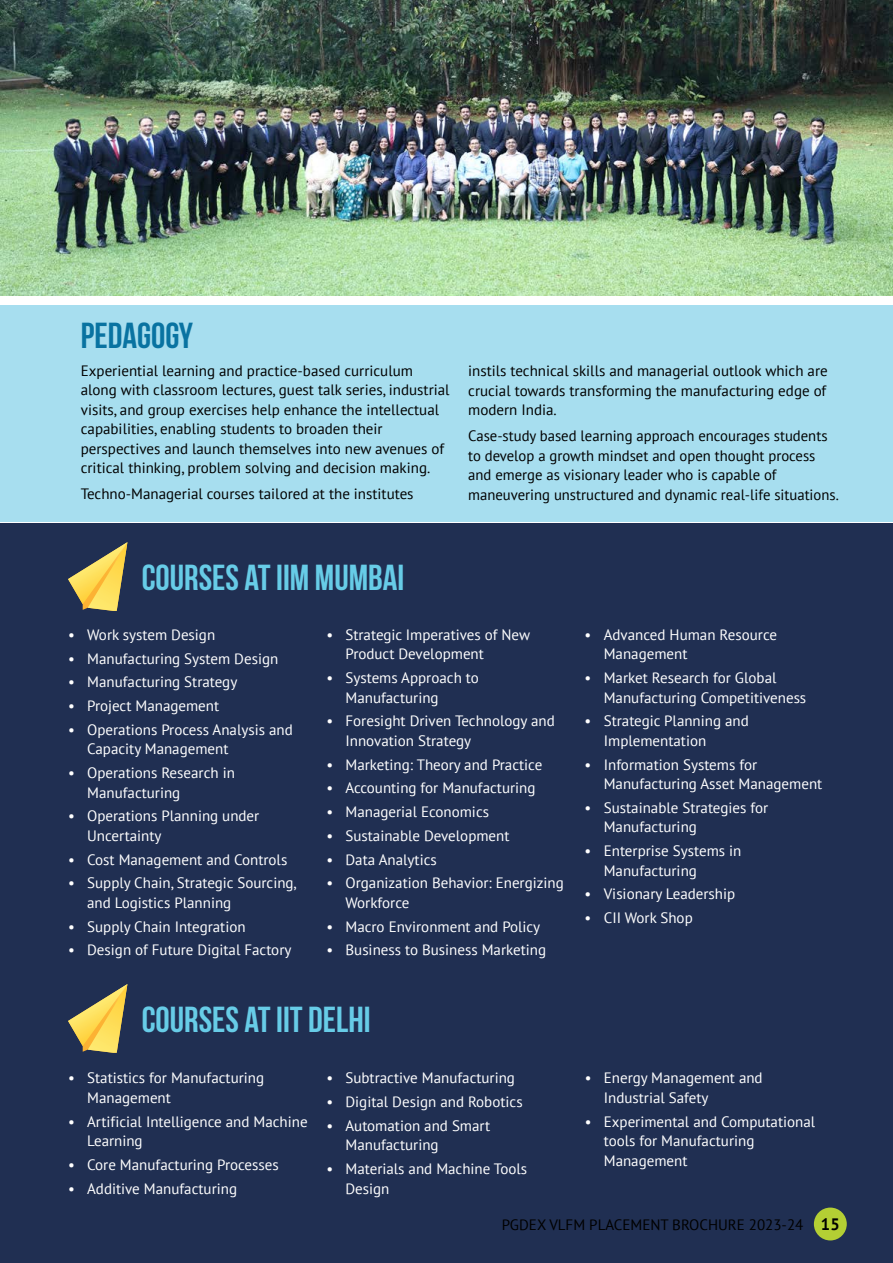
<style>
.page{position:relative;width:893px;height:1263px;background:#fff}
.page>*{position:absolute;margin:0;border:0;box-sizing:border-box;transform-origin:0 0}
.t1{font:700 36px "Bebas Neue";color:#67cce7}
.t2{font:700 36px "Bebas Neue";color:#0973a1}
.t3{font:15px/19.5px "PT Sans";color:#fff}
.t4{font:15px/19.5px "PT Sans";color:#000}
.s1{font-weight:700;font-size:16.5px}
</style>
<div class="page">
<hr style="left:0;top:68px;width:1px;height:78px;background:#0973a1">
<div style="left:0;top:523px;width:893px;height:740px;background:#202f52"></div>
<div style="left:0;top:305px;width:893px;height:217px;background:#a7deef"></div>
<svg style="left:68px;top:542px;width:59px;height:69px"></svg>
<svg style="left:68px;top:984px;width:59px;height:69px"></svg>
<img style="left:1px;top:0;width:892px;height:295px">
<div style="left:814px;top:1207px;width:33px;height:33px;background:#b4cf34;border-radius:50%"></div>
<h1 class="t2" style="left:81px;top:315px;width:114px">PEDAGOGY</h1>
<p class="t4" style="left:81px;top:360px;width:370px">Experiential learning and practice-based curriculum along with classroom lectures, guest talk series, industrial visits, and group exercises help enhance the intellectual capabilities, enabling students to broaden their perspectives and launch themselves into new avenues of critical thinking, problem solving and decision making.</p>
<p class="t4" style="left:81px;top:484px;width:334px">Techno-Managerial courses tailored at the institutes</p>
<p class="t4" style="left:468px;top:361px;width:361px;text-align:justify">instils technical skills and managerial outlook which are crucial towards transforming the manufacturing edge of modern India.</p>
<p class="t4" style="left:468px;top:426px;width:372px">Case-study based learning approach encourages students to develop a growth mindset and open thought process and emerge as visionary leader who is capable of maneuvering unstructured and dynamic real-life situations.</p>
<h1 class="t1" style="left:142px;top:558px;width:264px">COURSES AT IIM MUMBAI</h1>
<p class="t3" style="left:68px;top:624px;width:149px">• Work system Design</p>
<p class="t3" style="left:68px;top:648px;width:212px">• Manufacturing System Design</p>
<p class="t3" style="left:68px;top:672px;width:171px">• Manufacturing Strategy</p>
<p class="t3" style="left:68px;top:696px;width:153px">• Project Management</p>
<p class="t3" style="left:87px;top:719px;width:207px;text-indent:-19px">• Operations Process Analysis and<br>Capacity Management</p>
<p class="t3" style="left:87px;top:763px;width:149px;text-indent:-19px">• Operations Research in<br>Manufacturing</p>
<p class="t3" style="left:87px;top:806px;width:174px;text-indent:-19px">• Operations Planning under<br>Uncertainty</p>
<p class="t3" style="left:68px;top:849px;width:221px">• Cost Management and Controls</p>
<p class="t3" style="left:87px;top:873px;width:211px;text-indent:-19px">• Supply Chain, Strategic Sourcing, and Logistics Planning</p>
<p class="t3" style="left:68px;top:916px;width:179px">• Supply Chain Integration</p>
<p class="t3" style="left:68px;top:940px;width:225px">• Design of Future Digital Factory</p>
<p class="t3" style="left:345px;top:624px;width:186px;text-indent:-19px">• Strategic Imperatives of New<br>Product Development</p>
<p class="t3" style="left:345px;top:668px;width:135px;text-indent:-19px">• Systems Approach to<br>Manufacturing</p>
<p class="t3" style="left:345px;top:711px;width:211px;text-indent:-19px">• Foresight Driven Technology and<br>Innovation Strategy</p>
<p class="t3" style="left:326px;top:754px;width:217px">• Marketing: Theory and Practice</p>
<p class="t3" style="left:326px;top:778px;width:211px">• Accounting for Manufacturing</p>
<p class="t3" style="left:326px;top:802px;width:164px">• Managerial Economics</p>
<p class="t3" style="left:326px;top:825px;width:185px">• Sustainable Development</p>
<p class="t3" style="left:326px;top:849px;width:112px">• Data Analytics</p>
<p class="t3" style="left:345px;top:873px;width:220px;text-indent:-19px">• Organization Behavior: Energizing<br>Workforce</p>
<p class="t3" style="left:326px;top:916px;width:215px">• Macro Environment and Policy</p>
<p class="t3" style="left:326px;top:940px;width:221px">• Business to Business Marketing</p>
<h1 class="t1" style="left:142px;top:1000px;width:230px">COURSES AT IIT DELHI</h1>
<p class="t3" style="left:87px;top:1068px;width:178px;text-indent:-19px">• Statistics for Manufacturing<br>Management</p>
<p class="t3" style="left:87px;top:1111px;width:222px;text-indent:-19px">• Artificial Intelligence and Machine<br>Learning</p>
<p class="t3" style="left:68px;top:1154px;width:212px">• Core Manufacturing Processes</p>
<p class="t3" style="left:68px;top:1178px;width:171px">• Additive Manufacturing</p>
<p class="t3" style="left:326px;top:1068px;width:190px">• Subtractive Manufacturing</p>
<p class="t3" style="left:326px;top:1092px;width:198px">• Digital Design and Robotics</p>
<p class="t3" style="left:345px;top:1115px;width:146px;text-indent:-19px">• Automation and Smart<br>Manufacturing</p>
<p class="t3" style="left:345px;top:1159px;width:183px;text-indent:-19px">• Materials and Machine Tools<br>Design</p>
<p class="t3" style="left:604px;top:624px;width:175px;text-indent:-19px">• Advanced Human Resource<br>Management</p>
<p class="t3" style="left:604px;top:668px;width:204px;text-indent:-19px">• Market Research for Global<br>Manufacturing Competitiveness</p>
<p class="t3" style="left:604px;top:711px;width:147px;text-indent:-19px">• Strategic Planning and<br>Implementation</p>
<p class="t3" style="left:604px;top:754px;width:220px;text-indent:-19px">• Information Systems for<br>Manufacturing Asset Management</p>
<p class="t3" style="left:604px;top:797px;width:166px;text-indent:-19px">• Sustainable Strategies for<br>Manufacturing</p>
<p class="t3" style="left:604px;top:841px;width:139px;text-indent:-19px">• Enterprise Systems in<br>Manufacturing</p>
<p class="t3" style="left:585px;top:884px;width:152px">• Visionary Leadership</p>
<p class="t3" style="left:585px;top:908px;width:110px">• CII Work Shop</p>
<p class="t3" style="left:604px;top:1068px;width:160px;text-indent:-19px">• Energy Management and<br>Industrial Safety</p>
<p class="t3" style="left:604px;top:1111px;width:213px;text-indent:-19px">• Experimental and Computational tools for Manufacturing<br>Management</p>
<p class="t4" style="left:502px;top:1214px;width:339px">PGDEX VLFM PLACEMENT BROCHURE 2023-24 <span class="s1">15</span></p>
</div>
